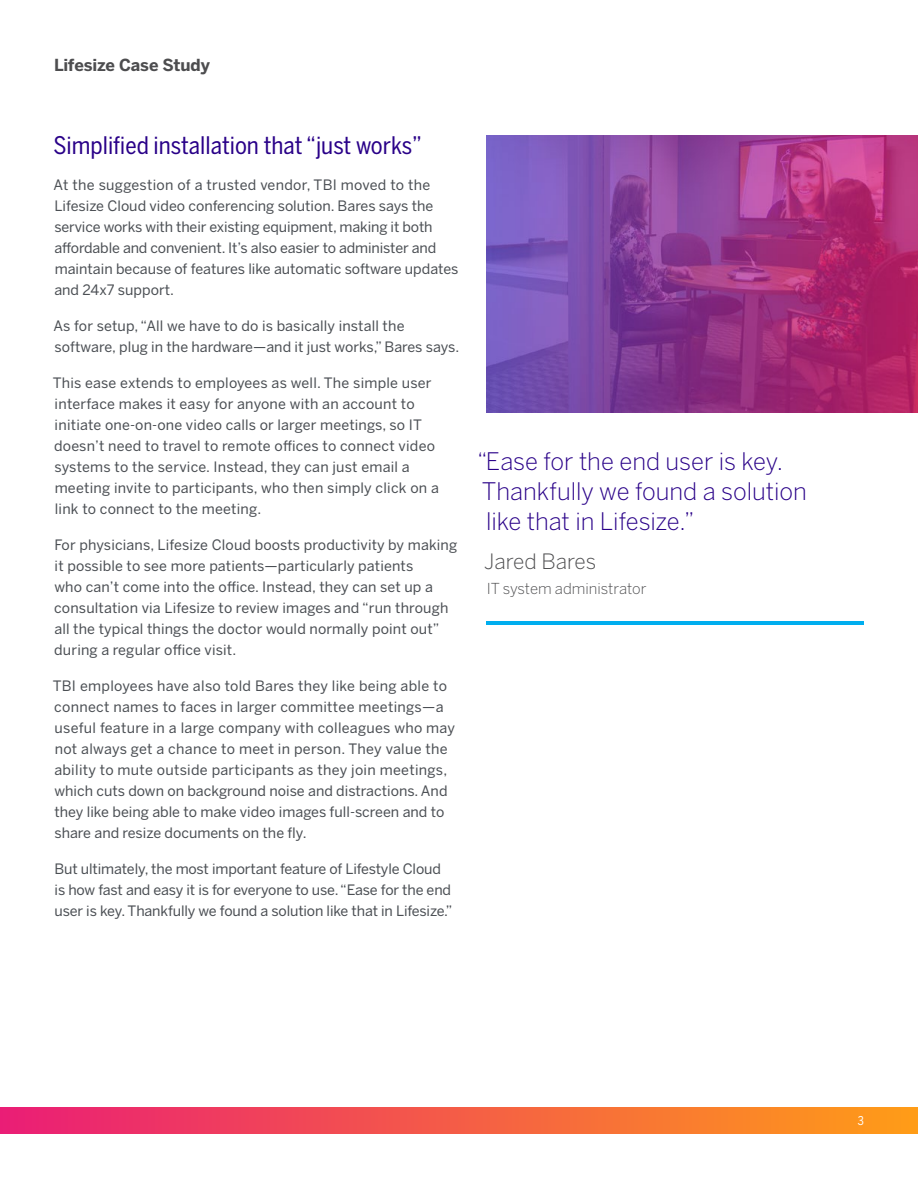
<style>
.page{position:relative;width:918px;height:1188px;background:#fff}
.page>*{position:absolute;margin:0;border:0;box-sizing:border-box;transform-origin:0 0}
.t1{font:300 24px/30px "Benton Sans";letter-spacing:-.005em;color:#290088}
.t2{font:24px "Benton Sans Cond";color:#290088}
.t3{font:300 21px "Benton Sans";color:#4d4d4f}
.t4{font:700 16.5px "Benton Sans";letter-spacing:-.01em;color:#4d4d4f}
.t5{font:300 15px "Benton Sans";color:#4d4d4f}
.t6{font:14.25px/21px "Benton Sans";letter-spacing:.005em;color:#4b4f54}
.t7{font:12px "Benton Sans Cond";color:#fff}
</style>
<div class="page">
<div style="left:0;top:1107px;width:918px;height:27px;background:linear-gradient(to right,#ea1d76,#ff9d17)"></div>
<hr style="left:486px;top:621px;width:378px;height:3px;background:#00aeef">
<img style="left:486px;top:135px;width:432px;height:278px">
<p class="t4" style="left:54px;top:55px;width:157px">Lifesize Case Study</p>
<h1 class="t2" style="left:53px;top:131px;width:370px">Simplified installation that “just works”</h1>
<p class="t6" style="left:54px;top:174px;width:406px">At the suggestion of a trusted vendor, TBI moved to the Lifesize Cloud video conferencing solution. Bares says the service works with their existing equipment, making it both affordable and convenient. It’s also easier to administer and maintain because of features like automatic software updates and 24x7 support.</p>
<p class="t6" style="left:54px;top:315px;width:407px">As for setup, “All we have to do is basically install the software, plug in the hardware—and it just works,” Bares says.</p>
<p class="t6" style="left:53px;top:372px;width:388px">This ease extends to employees as well. The simple user interface makes it easy for anyone with an account to initiate one-on-one video calls or larger meetings, so IT doesn’t need to travel to remote offices to connect video systems to the service. Instead, they can just email a meeting invite to participants, who then simply click on a link to connect to the meeting.</p>
<p class="t6" style="left:54px;top:534px;width:405px">For physicians, Lifesize Cloud boosts productivity by making it possible to see more patients—particularly patients<br>who can’t come into the office. Instead, they can set up a consultation via Lifesize to review images and “run through all the typical things the doctor would normally point out” during a regular office visit.</p>
<p class="t6" style="left:53px;top:675px;width:404px">TBI employees have also told Bares they like being able to connect names to faces in larger committee meetings—a useful feature in a large company with colleagues who may not always get a chance to meet in person. They value the ability to mute outside participants as they join meetings, which cuts down on background noise and distractions. And they like being able to make video images full-screen and to share and resize documents on the fly.</p>
<p class="t6" style="left:54px;top:858px;width:399px">But ultimately, the most important feature of Lifestyle Cloud is how fast and easy it is for everyone to use. “Ease for the end user is key. Thankfully we found a solution like that in Lifesize.”</p>
<h1 class="t1" style="left:477px;top:446px;width:331px">“Ease for the end user is key.<br>Thankfully we found a solution like that in Lifesize.”</h1>
<h2 class="t3" style="left:484px;top:549px;width:114px">Jared Bares</h2>
<p class="t5" style="left:487px;top:579px;width:161px">IT system administrator</p>
<p class="t7" style="left:858px;top:1114px;width:8px">3</p>
</div>
